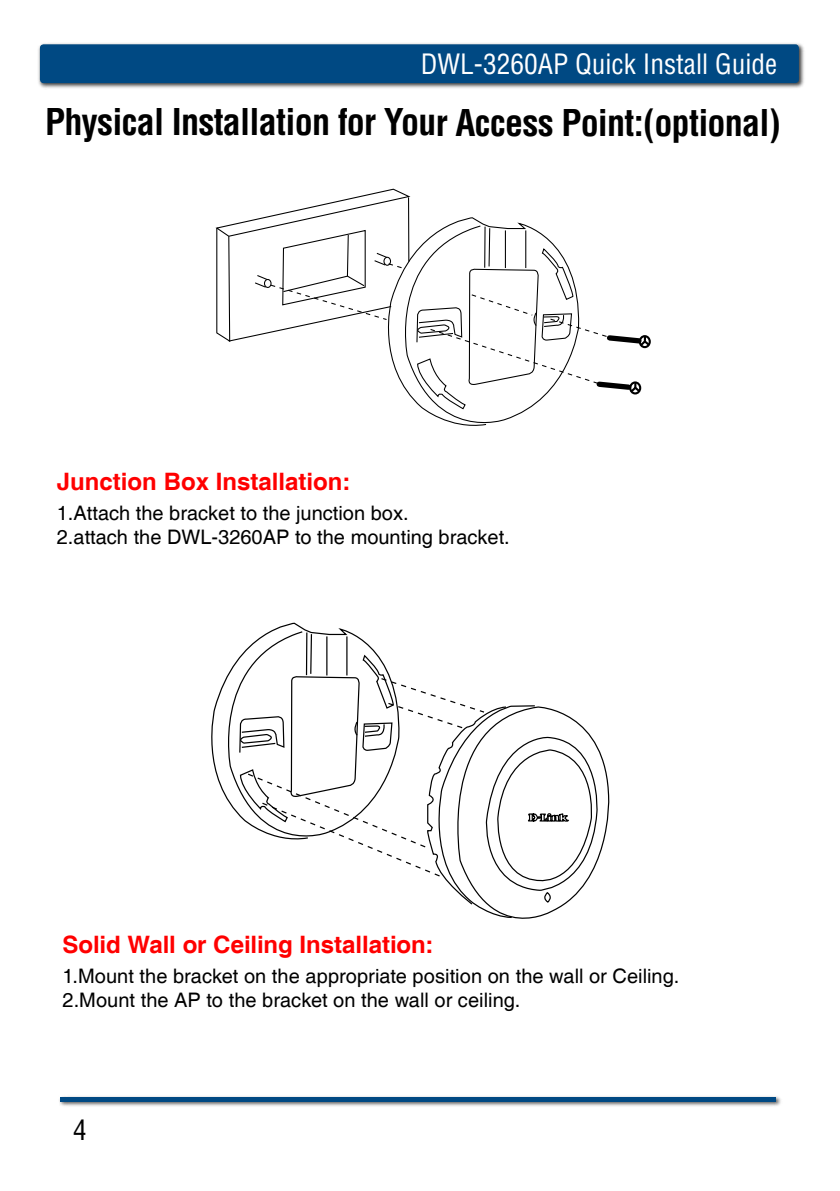
<style>
.page{position:relative;width:840px;height:1191px;background:#fff}
.page>*{position:absolute;margin:0;border:0;box-sizing:border-box;transform-origin:0 0}
.t1{font:700 condensed 36px "Helvetica";letter-spacing:-.02em;color:#000}
.t2{font:condensed 27.4px "Helvetica";color:#fff}
.t3{font:700 24px "Helvetica";color:#f00}
.t4{font:20px/24px "Helvetica";color:#000}
</style>
<div class="page">
<div style="left:37px;top:41px;width:767px;height:48px;background:#000;opacity:.75"></div>
<div style="left:40px;top:44px;width:758px;height:39px;background:#004983;border-radius:4px"></div>
<div style="left:57px;top:1094px;width:725px;height:13px;background:#000;opacity:.75"></div>
<hr style="left:60px;top:1097px;width:715px;height:4px;background:#004983">
<svg style="left:439px;top:418px;width:72px;height:8px"></svg>
<svg style="left:215px;top:188px;width:435px;height:230px"></svg>
<svg style="left:514px;top:754px;width:96px;height:165px"></svg>
<svg style="left:211px;top:661px;width:25px;height:151px"></svg>
<svg style="left:236px;top:622px;width:365px;height:296px"></svg>
<h2 class="t2" style="left:420px;top:47px;width:358px">DWL-3260AP Quick Install Guide</h2>
<h1 class="t1" style="left:45px;top:100px;width:736px">Physical Installation for Your Access Point:(optional)</h1>
<p class="t3" style="left:57px;top:466px;width:295px">Junction Box Installation:</p>
<p class="t4" style="left:57px;top:501px;width:454px">1.Attach the bracket to the junction box.<br>2.attach the DWL-3260AP to the mounting bracket.</p>
<p class="t3" style="left:62px;top:929px;width:372px">Solid Wall or Ceiling Installation:</p>
<p class="t4" style="left:62px;top:964px;width:618px">1.Mount the bracket on the appropriate position on the wall or Ceiling.<br>2.Mount the AP to the bracket on the wall or ceiling.</p>
</div>
